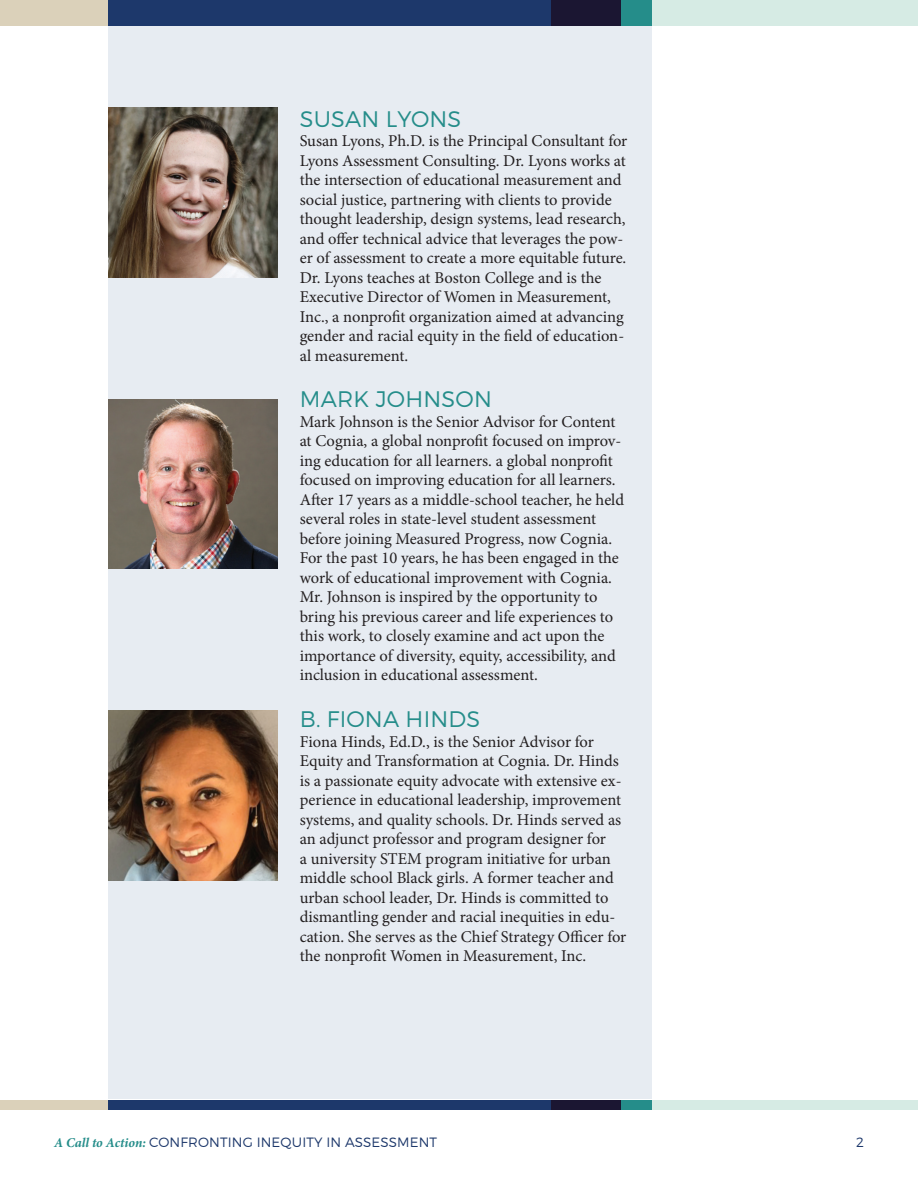
<style>
.page{position:relative;width:918px;height:1188px;background:#fff}
.page>*{position:absolute;margin:0;border:0;box-sizing:border-box;transform-origin:0 0}
.t1{font:300 22.5px "Montserrat";letter-spacing:.01em;color:#258d8a}
.t2{font:16.5px/19.5px "Minion Pro";letter-spacing:-.005em;color:#231f20}
.t3{font:300 13.5px "Montserrat";letter-spacing:.01em;color:#1d386b}
.s1{font-family:"Minion Pro";font-weight:700;font-style:italic;color:#258d8a}
</style>
<div class="page">
<div style="left:108px;top:13px;width:543px;height:1092px;background:#e7ecf2"></div>
<div style="left:0;top:1099px;width:918px;height:89px;background:#fff"></div>
<div style="left:0;top:0;width:108px;height:26px;background:#dbd1ba"></div>
<div style="left:108px;top:0;width:444px;height:26px;background:#1d386b"></div>
<div style="left:552px;top:0;width:69px;height:26px;background:#1b1632"></div>
<div style="left:651px;top:0;width:267px;height:26px;background:#d6ebe4"></div>
<div style="left:621px;top:0;width:30px;height:26px;background:#258d8a"></div>
<div style="left:0;top:1100px;width:108px;height:10px;background:#dbd1ba"></div>
<div style="left:108px;top:1100px;width:444px;height:10px;background:#1d386b"></div>
<div style="left:552px;top:1100px;width:69px;height:10px;background:#1b1632"></div>
<div style="left:651px;top:1100px;width:267px;height:10px;background:#d6ebe4"></div>
<div style="left:621px;top:1100px;width:30px;height:10px;background:#258d8a"></div>
<img style="left:108px;top:108px;width:170px;height:169px">
<img style="left:108px;top:399px;width:170px;height:170px">
<img style="left:108px;top:711px;width:170px;height:169px">
<h1 class="t1" style="left:300px;top:105px;width:163px">SUSAN LYONS</h1>
<p class="t2" style="left:300px;top:131px;width:329px">Susan Lyons, Ph.D. is the Principal Consultant for Lyons Assessment Consulting. Dr. Lyons works at the intersection of educational measurement and social justice, partnering with clients to provide thought leadership, design systems, lead research, and offer technical advice that leverages the pow&shy;er of assessment to create a more equitable future.<br>Dr. Lyons teaches at Boston College and is the Executive Director of Women in Measurement, Inc., a nonprofit organization aimed at advancing gender and racial equity in the field of education&shy;al measurement.</p>
<h1 class="t1" style="left:300px;top:386px;width:194px">MARK JOHNSON</h1>
<p class="t2" style="left:300px;top:412px;width:326px">Mark Johnson is the Senior Advisor for Content at Cognia, a global nonprofit focused on improv&shy;ing education for all learners. a global nonprofit focused on improving education for all learners.<br>After 17 years as a middle-school teacher, he held several roles in state-level student assessment before joining Measured Progress, now Cognia.<br>For the past 10 years, he has been engaged in the work of educational improvement with Cognia.<br>Mr. Johnson is inspired by the opportunity to bring his previous career and life experiences to this work, to closely examine and act upon the importance of diversity, equity, accessibility, and inclusion in educational assessment.</p>
<h1 class="t1" style="left:300px;top:706px;width:182px">B. FIONA HINDS</h1>
<p class="t2" style="left:300px;top:732px;width:328px">Fiona Hinds, Ed.D., is the Senior Advisor for Equity and Transformation at Cognia. Dr. Hinds is a passionate equity advocate with extensive ex&shy;perience in educational leadership, improvement systems, and quality schools. Dr. Hinds served as an adjunct professor and program designer for<br>a university STEM program initiative for urban middle school Black girls. A former teacher and urban school leader, Dr. Hinds is committed to dismantling gender and racial inequities in edu&shy;cation. She serves as the Chief Strategy Officer for the nonprofit Women in Measurement, Inc.</p>
<p class="t3" style="left:54px;top:1134px;width:385px"><span class="s1">A Call to Action:</span> CONFRONTING INEQUITY IN ASSESSMENT</p>
<p class="t3" style="left:856px;top:1134px;width:9px">2</p>
</div>
